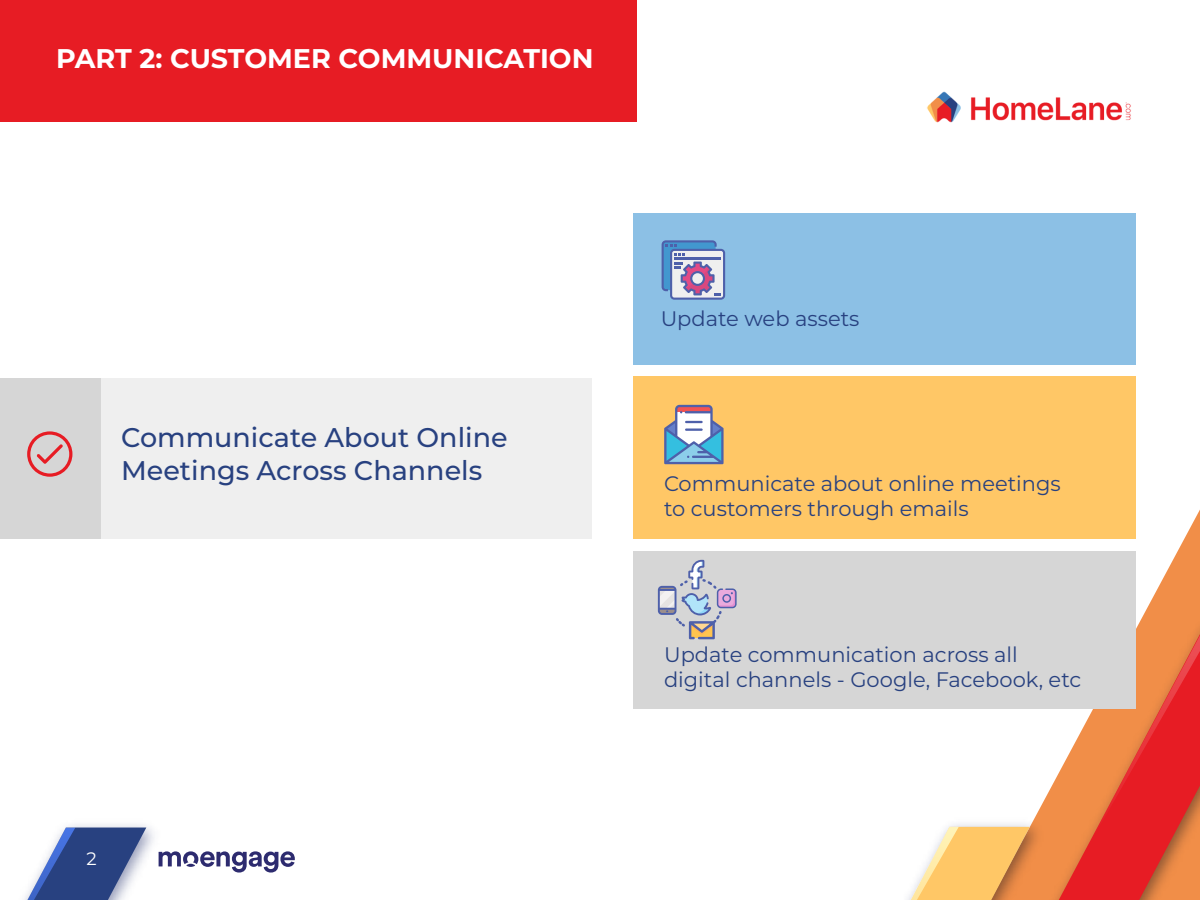
<style>
.page{position:relative;width:1200px;height:900px;background:#fff}
.page>*{position:absolute;margin:0;border:0;box-sizing:border-box;transform-origin:0 0}
.t1{font:500 27px/32.4px "Montserrat";color:#284180}
.t2{font:700 27px "Montserrat";color:#fff}
.t3{font:21px/25.2px "Montserrat";color:#284180}
.t4{font:18px "Montserrat";color:#fff}
</style>
<div class="page">
<svg style="left:21px;top:827px;width:125px;height:73px"></svg>
<img style="left:927px;top:91px;width:204px;height:32px">
<div style="left:0;top:0;width:636px;height:122px;background:#e71c24"></div>
<svg style="left:991px;top:509px;width:209px;height:200px"></svg>
<img style="left:1002px;top:608px;width:198px;height:292px">
<svg style="left:1059px;top:622px;width:141px;height:278px;background:#e95c3e"></svg>
<svg style="left:159px;top:851px;width:136px;height:21px"></svg>
<div style="left:101px;top:378px;width:490px;height:161px;background:#efefef"></div>
<div style="left:0;top:378px;width:101px;height:161px;background:#d6d6d6"></div>
<img style="left:949px;top:813px;width:102px;height:87px">
<svg style="left:908px;top:827px;width:122px;height:73px"></svg>
<svg style="left:27px;top:431px;width:45px;height:46px"></svg>
<div style="left:633px;top:550px;width:503px;height:158px;background:#d6d6d6"></div>
<div style="left:633px;top:213px;width:503px;height:151px;background:#8cc0e5"></div>
<div style="left:633px;top:376px;width:503px;height:163px;background:#ffc766"></div>
<svg style="left:662px;top:240px;width:63px;height:60px;background:#989fc8"></svg>
<svg style="left:664px;top:405px;width:59px;height:59px;background:#97b0c4"></svg>
<hr style="left:685px;top:428px;width:18px;height:3px;background:#4e60aa">
<svg style="left:658px;top:560px;width:79px;height:79px"></svg>
<p class="t2" style="left:56px;top:39px;width:539px">PART 2: CUSTOMER COMMUNICATION</p>
<p class="t1" style="left:121px;top:420px;width:388px">Communicate About Online<br>Meetings Across Channels</p>
<p class="t4" style="left:87px;top:846px;width:12px">2</p>
<p class="t3" style="left:661px;top:305px;width:200px">Update web assets</p>
<p class="t3" style="left:664px;top:470px;width:398px">Communicate about online meetings to customers through emails</p>
<p class="t3" style="left:664px;top:641px;width:419px">Update communication across all digital channels - Google, Facebook, etc</p>
</div>
